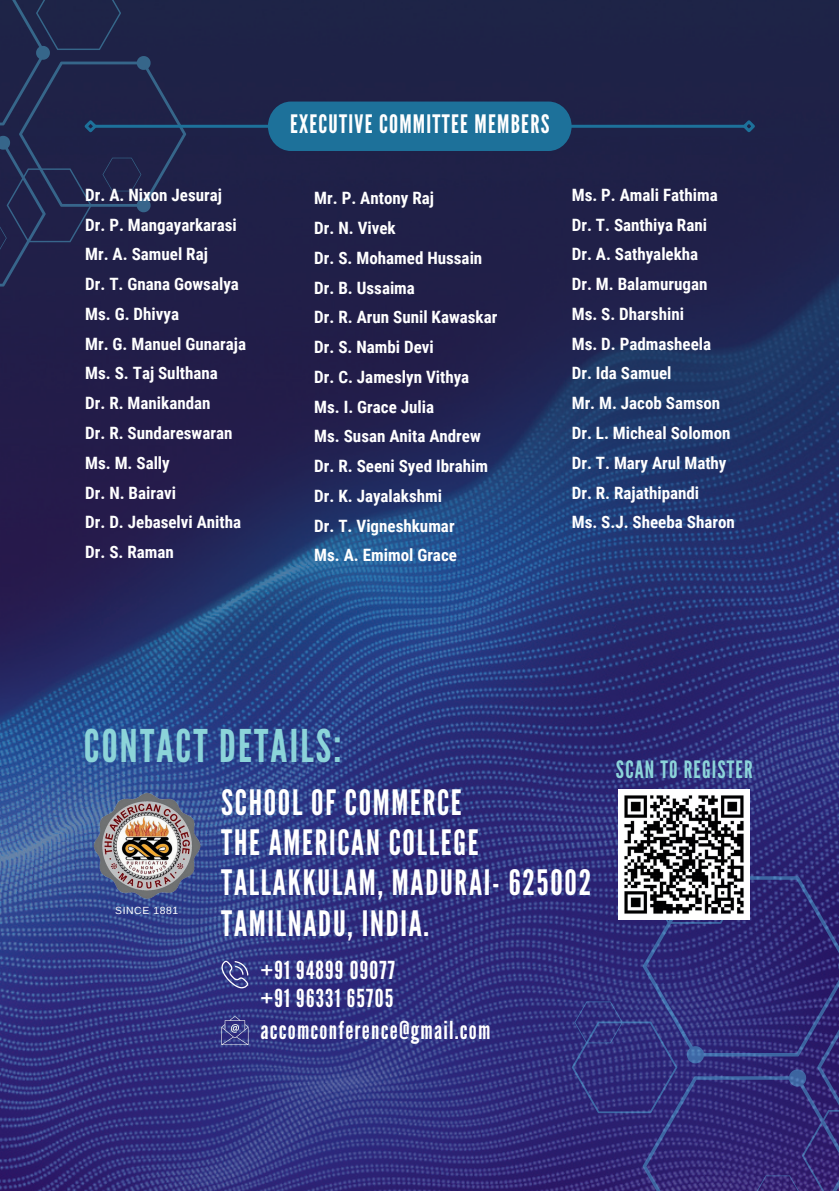
<style>
.page{position:relative;width:839px;height:1191px;background:#fff}
.page>*{position:absolute;margin:0;border:0;box-sizing:border-box;transform-origin:0 0}
.t1{font:45px "League Gothic";letter-spacing:.05em;color:#8cd4d9}
.t2{font:35px/40.2px "League Gothic";letter-spacing:.05em;color:#fff}
.t3{font:25.4px "League Gothic";letter-spacing:.05em;color:#fff}
.t4{font:24.8px/27.8px "League Gothic";letter-spacing:.05em;color:#fff}
.t5{font:23.8px "League Gothic";letter-spacing:.05em;color:#8cd4d9}
.t6{font:700 17px/29.8px "Roboto Condensed";color:#fff}
.t7{font:10.4px "Arimo";letter-spacing:.06em;color:#fff}
</style>
<div class="page">
<img style="left:0;top:0;width:838px;height:1191px">
<svg style="left:571px;top:832px;width:268px;height:359px;background:#322c7a"></svg>
<hr style="left:94px;top:125px;width:651px;height:3px;background:#1d719a">
<svg style="left:0;top:0;width:186px;height:287px;background:#20254c"></svg>
<svg style="left:740px;top:118px;width:17px;height:17px"></svg>
<div style="left:268px;top:102px;width:303px;height:49px;background:#1d719a;border-radius:24px"></div>
<svg style="left:221px;top:960px;width:28px;height:28px"></svg>
<svg style="left:221px;top:1016px;width:27px;height:29px"></svg>
<img style="left:76px;top:789px;width:141px;height:115px">
<img style="left:618px;top:789px;width:131px;height:131px">
<h3 class="t3" style="left:290px;top:109px;width:261px">EXECUTIVE COMMITTEE MEMBERS</h3>
<p class="t6" style="left:85px;top:179px;width:162px">Dr. A. Nixon Jesuraj<br>Dr. P. Mangayarkarasi<br>Mr. A. Samuel Raj<br>Dr. T. Gnana Gowsalya<br>Ms. G. Dhivya<br>Mr. G. Manuel Gunaraja<br>Ms. S. Taj Sulthana<br>Dr. R. Manikandan<br>Dr. R. Sundareswaran<br>Ms. M. Sally<br>Dr. N. Bairavi<br>Dr. D. Jebaselvi Anitha<br>Dr. S. Raman</p>
<p class="t6" style="left:314px;top:183px;width:184px">Mr. P. Antony Raj<br>Dr. N. Vivek<br>Dr. S. Mohamed Hussain<br>Dr. B. Ussaima<br>Dr. R. Arun Sunil Kawaskar<br>Dr. S. Nambi Devi<br>Dr. C. Jameslyn Vithya<br>Ms. I. Grace Julia<br>Ms. Susan Anita Andrew<br>Dr. R. Seeni Syed Ibrahim<br>Dr. K. Jayalakshmi<br>Dr. T. Vigneshkumar<br>Ms. A. Emimol Grace</p>
<p class="t6" style="left:571px;top:179px;width:165px">Ms. P. Amali Fathima<br>Dr. T. Santhiya Rani<br>Dr. A. Sathyalekha<br>Dr. M. Balamurugan<br>Ms. S. Dharshini<br>Ms. D. Padmasheela<br>Dr. Ida Samuel<br>Mr. M. Jacob Samson<br>Dr. L. Micheal Solomon<br>Dr. T. Mary Arul Mathy<br>Dr. R. Rajathipandi<br>Ms. S.J. Sheeba Sharon</p>
<h1 class="t1" style="left:84px;top:719px;width:259px">CONTACT DETAILS:</h1>
<h2 class="t2" style="left:221px;top:783px;width:371px">SCHOOL OF COMMERCE<br>THE AMERICAN COLLEGE<br>TALLAKKULAM, MADURAI- 625002<br>TAMILNADU, INDIA.</h2>
<h3 class="t4" style="left:260px;top:956px;width:136px">+91 94899 09077 +91 96331 65705</h3>
<h3 class="t4" style="left:260px;top:1016px;width:231px">accomconference@gmail.com</h3>
<p class="t7" style="left:115px;top:903px;width:65px">SINCE 1881</p>
<h3 class="t5" style="left:616px;top:755px;width:138px">SCAN TO REGISTER</h3>
</div>
